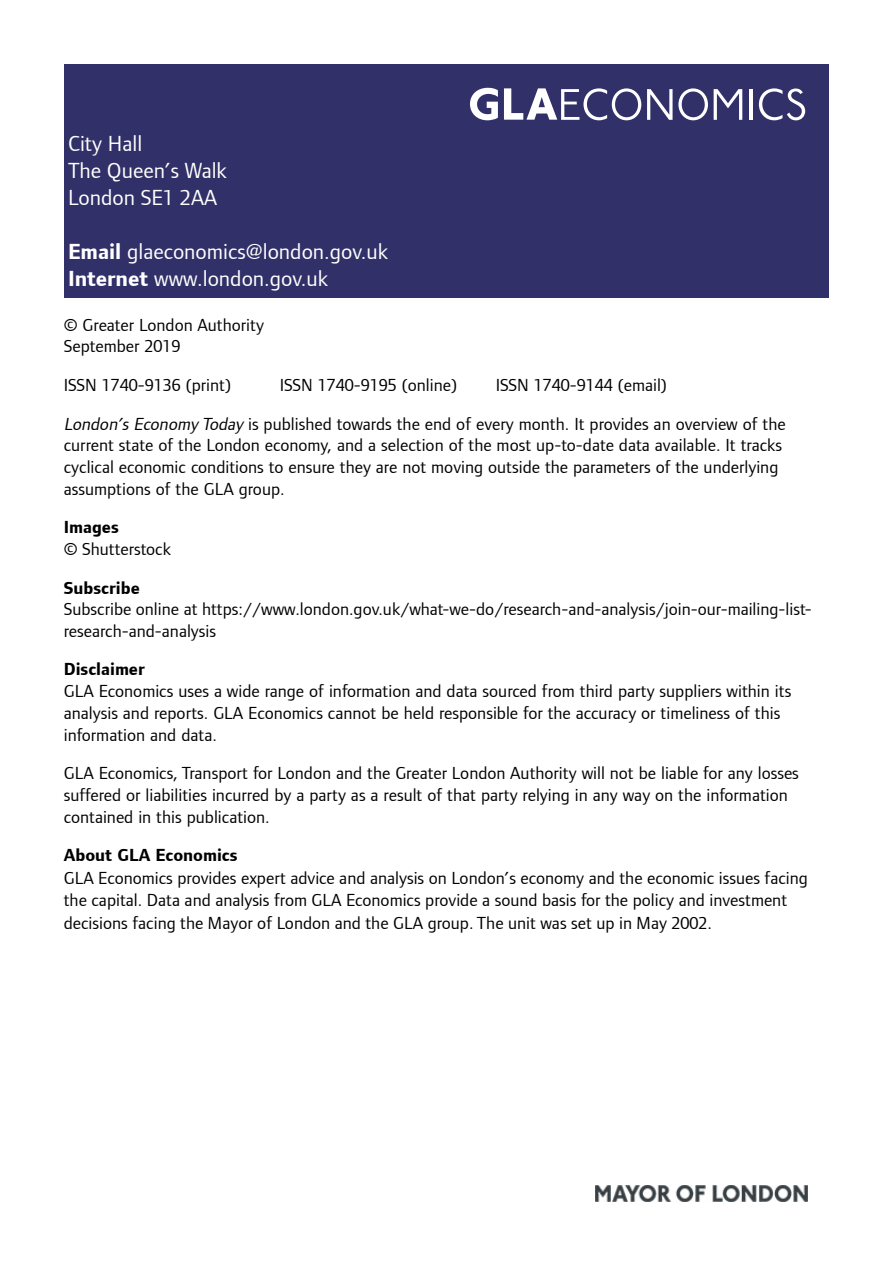
<style>
.page{position:relative;width:893px;height:1263px;background:#fff}
.page>*{position:absolute;margin:0;border:0;box-sizing:border-box;transform-origin:0 0}
.t1{font:22.5px/27px "Foundry Form Sans";color:#fff}
.t2{font:18px/21.8px "Foundry Form Sans";color:#000}
.t3{font:700 18px "Foundry Form Sans";color:#000}
.s1{font-weight:700}
.s2{font-style:italic}
</style>
<div class="page">
<div style="left:64px;top:64px;width:765px;height:234px;background:#313068"></div>
<img style="left:595px;top:1186px;width:213px;height:16px">
<svg style="left:647px;top:88px;width:61px;height:32px"></svg>
<svg style="left:714px;top:89px;width:28px;height:31px"></svg>
<hr style="left:750px;top:89px;width:3px;height:31px;background:#fff">
<svg style="left:759px;top:88px;width:46px;height:32px"></svg>
<svg style="left:470px;top:88px;width:28px;height:32px"></svg>
<svg style="left:504px;top:88px;width:137px;height:32px"></svg>
<p class="t1" style="left:68px;top:129px;width:161px">City Hall<br>The Queen’s Walk<br>London SE1 2AA</p>
<p class="t1" style="left:68px;top:237px;width:322px"><span class="s1">Email</span> glaeconomics@london.gov.uk<br><span class="s1">Internet</span> www.london.gov.uk</p>
<p class="t2" style="left:64px;top:314px;width:202px">© Greater London Authority<br>September 2019</p>
<p class="t2" style="left:64px;top:374px;width:169px">ISSN 1740-9136 (print)</p>
<p class="t2" style="left:280px;top:374px;width:179px">ISSN 1740-9195 (online)</p>
<p class="t2" style="left:64px;top:365px;width:723px;line-height:38.7px;text-indent:432px">ISSN 1740-9144 (email)<br><span class="s2">London’s Economy Today</span> is published towards the end of every month. It provides an overview of the</p>
<p class="t2" style="left:64px;top:434px;width:720px">current state of the London economy, and a selection of the most up-to-date data available. It tracks cyclical economic conditions to ensure they are not moving outside the parameters of the underlying assumptions of the GLA group.</p>
<p class="t3" style="left:64px;top:517px;width:57px">Images</p>
<p class="t2" style="left:64px;top:538px;width:109px">© Shutterstock</p>
<p class="t3" style="left:64px;top:577px;width:77px">Subscribe</p>
<p class="t2" style="left:64px;top:598px;width:749px">Subscribe online at https://www.london.gov.uk/what-we-do/research-and-analysis/join-our-mailing-list&shy;research-and-analysis</p>
<p class="t3" style="left:64px;top:659px;width:83px">Disclaimer</p>
<p class="t2" style="left:64px;top:680px;width:729px">GLA Economics uses a wide range of information and data sourced from third party suppliers within its analysis and reports. GLA Economics cannot be held responsible for the accuracy or timeliness of this information and data.</p>
<p class="t2" style="left:64px;top:762px;width:737px">GLA Economics, Transport for London and the Greater London Authority will not be liable for any losses suffered or liabilities incurred by a party as a result of that party relying in any way on the information contained in this publication.</p>
<p class="t3" style="left:64px;top:845px;width:175px">About GLA Economics</p>
<p class="t2" style="left:64px;top:866px;width:746px;line-height:22.5px">GLA Economics provides expert advice and analysis on London’s economy and the economic issues facing the capital. Data and analysis from GLA Economics provide a sound basis for the policy and investment decisions facing the Mayor of London and the GLA group. The unit was set up in May 2002.</p>
</div>
